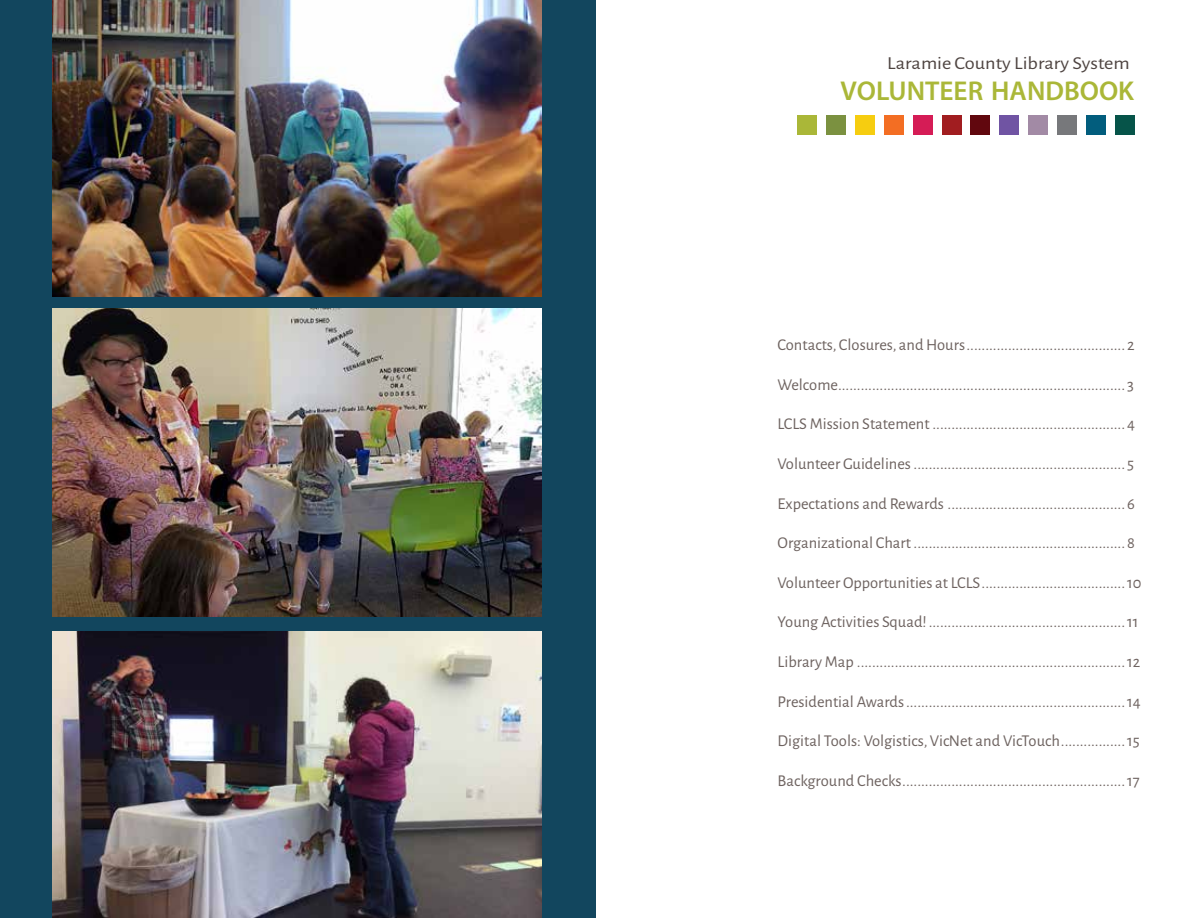
<style>
.page{position:relative;width:1188px;height:918px;background:#fff}
.page>*{position:absolute;margin:0;border:0;box-sizing:border-box;transform-origin:0 0}
.t1{font:600 27.3px "Myriad Pro";color:#aab738}
.t2{font:18.3px "Alegreya Sans";color:#4e4441;scale:1.11 1}
.t3{font:16.5px "Alegreya Sans";color:#6e6360}
</style>
<div class="page">
<div style="left:0;top:0;width:595px;height:918px;background:#12465e"></div>
<div style="left:1000px;top:115px;width:19px;height:20px;background:#7054a3"></div>
<div style="left:797px;top:115px;width:20px;height:20px;background:#aab738"></div>
<div style="left:1057px;top:115px;width:20px;height:20px;background:#77787b"></div>
<div style="left:855px;top:115px;width:20px;height:20px;background:#f6cd10"></div>
<div style="left:1115px;top:115px;width:20px;height:20px;background:#065449"></div>
<div style="left:913px;top:115px;width:19px;height:20px;background:#d51c56"></div>
<div style="left:971px;top:115px;width:19px;height:20px;background:#61070e"></div>
<div style="left:1029px;top:115px;width:19px;height:20px;background:#a28aa5"></div>
<div style="left:826px;top:115px;width:20px;height:20px;background:#7b9140"></div>
<div style="left:1086px;top:115px;width:20px;height:20px;background:#025d7d"></div>
<div style="left:884px;top:115px;width:19px;height:20px;background:#f36e23"></div>
<div style="left:942px;top:115px;width:19px;height:20px;background:#a11d20"></div>
<img style="left:52px;top:631px;width:490px;height:287px">
<img style="left:52px;top:309px;width:490px;height:307px">
<img style="left:52px;top:0;width:490px;height:297px">
<p class="t2" style="left:887px;top:51px;width:220px">Laramie County Library System</p>
<h1 class="t1" style="left:841px;top:73px;width:295px">VOLUNTEER HANDBOOK</h1>
<p class="t3" style="left:778px;top:334px;width:359px">Contacts, Closures, and Hours.......................................... 2</p>
<p class="t3" style="left:778px;top:373px;width:358px">Welcome............................................................................ 3</p>
<p class="t3" style="left:778px;top:413px;width:359px">LCLS Mission Statement ...................................................4</p>
<p class="t3" style="left:778px;top:453px;width:358px">Volunteer Guidelines ........................................................ 5</p>
<p class="t3" style="left:778px;top:492px;width:359px">Expectations and Rewards ...............................................6</p>
<p class="t3" style="left:778px;top:532px;width:359px">Organizational Chart........................................................8</p>
<p class="t3" style="left:778px;top:571px;width:365px">Volunteer Opportunities at LCLS......................................10</p>
<p class="t3" style="left:778px;top:611px;width:362px">Young Activities Squad!....................................................11</p>
<p class="t3" style="left:778px;top:651px;width:364px">Library Map .......................................................................12</p>
<p class="t3" style="left:778px;top:690px;width:365px">Presidential Awards..........................................................14</p>
<p class="t3" style="left:778px;top:730px;width:364px">Digital Tools: Volgistics, VicNet and VicTouch.................15</p>
<p class="t3" style="left:778px;top:769px;width:364px">Background Checks...........................................................17</p>
</div>
